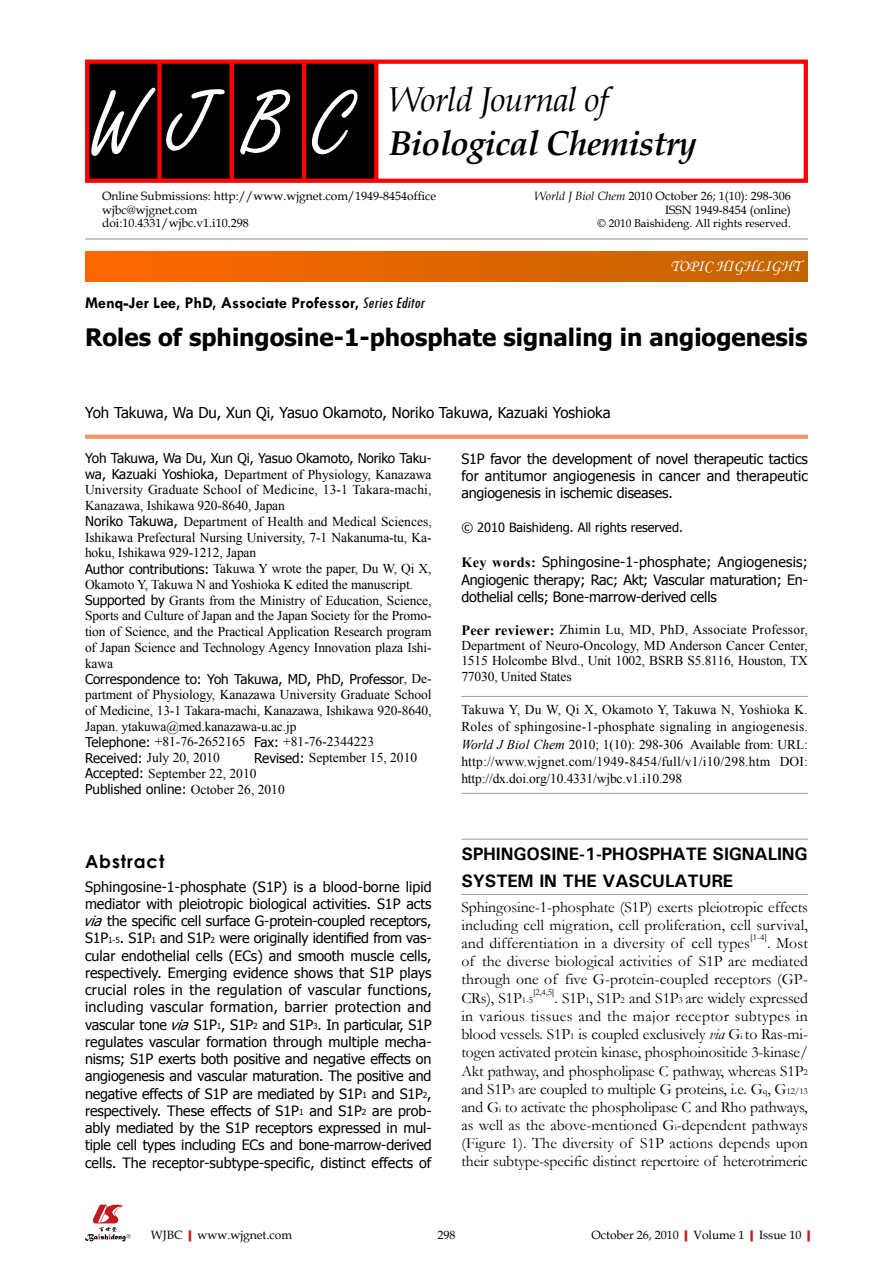
<style>
.page{position:relative;width:893px;height:1263px;background:#fff}
.page>*{position:absolute;margin:0;border:0;box-sizing:border-box;transform-origin:0 0}
.t1{font:94.5px "Freestyle Script";color:#fff}
.t2{font:italic 700 34.5px "Book Antiqua";letter-spacing:-.02em;color:#000}
.t3{font:italic 34.5px "Book Antiqua";letter-spacing:-.02em;color:#000}
.t4{font:700 24px "Tahoma";color:#000}
.t5{font:700 18px/27px "Univers";letter-spacing:-.01em;color:#000}
.t6{font:700 18px "Century Gothic";letter-spacing:.05em;color:#000}
.t7{font:700 16.5px "Tw Cen";color:#000}
.t8{font:16.5px "Monotype Corsiva";color:#fff}
.t9{font:15.75px/18.1px "Garamond";letter-spacing:.005em;color:#000;text-align:justify}
.t10{font:15px "Tahoma";color:#000}
.t11{font:14.25px/17.2px "Tahoma";letter-spacing:-.01em;color:#000;text-align:justify}
.t12{font:13.5px/15.8px "Times New Roman";letter-spacing:-.01em;color:#000}
.t13{font:13.5px "Tahoma";letter-spacing:-.005em;color:#000}
.t14{font:12.75px "Tahoma";color:#000}
.t15{font:12px/13.5px "Book Antiqua";color:#000;text-align:right}
.t16{font:11.25px "Book Antiqua";color:#000}
.t17{font:9.15px "Garamond";color:#000}
.s1{font-weight:400;font-style:italic;font-stretch:condensed}
.s2{font-style:italic}
.s3{font-family:"Tahoma"}
.s4{font-family:"Times New Roman"}
.s5{font-family:"Times New Roman";font-weight:700}
.s6{font-weight:700;font-size:14.25px}
.s7{font-size:8.25px}
.s8{font-size:9.15px}
.s9{font-weight:700;color:#c01920}
</style>
<div class="page">
<svg style="left:85px;top:435px;width:723px;height:4px;background:#f19669"></svg>
<div style="left:85px;top:252px;width:723px;height:29px;background:linear-gradient(to right,#f60,#c16500)"></div>
<hr style="left:85px;top:239px;width:723px;height:1px;background:#898989">
<div style="left:87px;top:61px;width:289px;height:121px;background:#000"></div>
<div style="left:157px;top:61px;width:5px;height:121px;background:#f00"></div>
<svg style="left:230px;top:65px;width:4px;height:113px"></svg>
<hr style="left:302px;top:61px;width:4px;height:121px;background:#f00">
<svg style="left:374px;top:65px;width:4px;height:113px"></svg>
<div style="left:85px;top:60px;width:723px;height:123px;border:4px solid #f00"></div>
<hr style="left:461px;top:839px;width:347px;height:1px;background:#9f9fa0">
<hr style="left:461px;top:894px;width:347px;height:1px;background:#9f9fa0">
<hr style="left:461px;top:696px;width:347px;height:1px;background:#9f9fa0">
<hr style="left:461px;top:793px;width:347px;height:1px;background:#9f9fa0">
<svg style="left:85px;top:1204px;width:46px;height:37px"></svg>
<h1 class="t1" style="left:89px;top:72px;width:264px">WJBC</h1>
<h2 class="t3" style="left:389px;top:75px;width:220px">World Journal of</h2>
<h2 class="t2" style="left:389px;top:120px;width:310px">Biological Chemistry</h2>
<p class="t15" style="left:102px;top:189px;width:336px;text-align:left">Online Submissions: http://www.wjgnet.com/1949-8454office wjbc@wjgnet.com<br>doi:10.4331/wjbc.v1.i10.298</p>
<p class="t7" style="left:85px;top:293px;width:344px">Menq-Jer Lee, PhD, Associate Professor, <span class="s1">SeriesEditor</span></p>
<p class="t15" style="left:535px;top:189px;width:258px"><span class="s2">World J Biol Chem</span> 2010 October 26; 1(10): 298-306<br>ISSN 1949-8454 (online)</p>
<p class="t16" style="left:598px;top:215px;width:195px">© 2010 Baishideng. All rights reserved.</p>
<p class="t8" style="left:670px;top:256px;width:132px">TOPIC HIGHLIGHT</p>
<h3 class="t4" style="left:85px;top:320px;width:724px">Roles of sphingosine-1-phosphate signaling in angiogenesis</h3>
<p class="t10" style="left:85px;top:402px;width:527px">Yoh Takuwa, Wa Du, Xun Qi, Yasuo Okamoto, Noriko Takuwa, Kazuaki Yoshioka</p>
<p class="t13" style="left:85px;top:449px;width:348px">Yoh Takuwa, Wa Du, Xun Qi, Yasuo Okamoto, Noriko Taku-</p>
<p class="t12" style="left:85px;top:466px;width:348px"><span class="s3">wa, Kazuaki Yoshioka,</span> Department of Physiology, Kanazawa University Graduate School of Medicine, 13-1 Takara-machi, Kanazawa, Ishikawa 920-8640, Japan<br><span class="s3">Noriko Takuwa,</span> Department of Health and Medical Sciences, Ishikawa Prefectural Nursing University, 7-1 Nakanuma-tu, Ka&shy;hoku, Ishikawa 929-1212, Japan<br><span class="s3">Author contributions:</span> Takuwa Y wrote the paper, Du W, Qi X, Okamoto Y, Takuwa N and Yoshioka K edited the manuscript.<br><span class="s3">Supported by</span> Grants from the Ministry of Education, Science, Sports and Culture of Japan and the Japan Society for the Promo&shy;tion of Science, and the Practical Application Research program of Japan Science and Technology Agency Innovation plaza Ishi&shy;kawa</p>
<p class="t13" style="left:85px;top:670px;width:348px">Correspondence to: Yoh Takuwa, MD, PhD, Professor<span class="s4">, De-</span></p>
<p class="t12" style="left:85px;top:686px;width:348px">partment of Physiology, Kanazawa University Graduate School of Medicine, 13-1 Takara-machi, Kanazawa, Ishikawa 920-8640, Japan. ytakuwa@med.kanazawa-u.ac.jp<br><span class="s3">Telephone:</span> +81-76-2652165 <span class="s3">Fax:</span> +81-76-2344223<br><span class="s3">Received:</span> July 20, 2010</p>
<p class="t11" style="left:461px;top:449px;width:348px">S1P favor the development of novel therapeutic tactics for antitumor angiogenesis in cancer and therapeutic angiogenesis in ischemic diseases.</p>
<p class="t14" style="left:461px;top:518px;width:223px">© 2010 Baishideng. All rights reserved.</p>
<p class="t11" style="left:461px;top:553px;width:348px"><span class="s5">Key words:</span> Sphingosine-1-phosphate; Angiogenesis; Angiogenic therapy; Rac; Akt; Vascular maturation; En&shy;dothelial cells; Bone-marrow-derived cells</p>
<p class="t12" style="left:461px;top:622px;width:348px;text-align:justify"><span class="s6">Peer reviewer:</span> Zhimin Lu, MD, PhD, Associate Professor, Department of Neuro-Oncology, MD Anderson Cancer Center, 1515 Holcombe Blvd., Unit 1002, BSRB S5.8116, Houston, TX 77030, United States</p>
<p class="t12" style="left:461px;top:701px;width:348px;line-height:17.2px;text-align:justify">Takuwa Y, Du W, Qi X, Okamoto Y, Takuwa N, Yoshioka K.<br>Roles of sphingosine-1-phosphate signaling in angiogenesis.<br><span class="s2">World J Biol Chem</span> 2010; 1(10): 298-306 Available from: URL: http://www.wjgnet.com/1949-8454/full/v1/i10/298.htm DOI: http://dx.doi.org/10.4331/wjbc.v1.i10.298</p>
<p class="t12" style="left:85px;top:749px;width:334px;text-indent:169px"><span class="s3">Revised:</span> September 15, 2010<br><span class="s3">Accepted:</span> September 22, 2010</p>
<p class="t13" style="left:85px;top:780px;width:201px">Published online: <span class="s4">October 26, 2010</span></p>
<h3 class="t6" style="left:85px;top:847px;width:81px">Abstract</h3>
<p class="t11" style="left:83px;top:877px;width:350px">Sphingosine-1-phosphate (S1P) is a blood-borne lipid mediator with pleiotropic biological activities. S1P acts <span class="s2">via</span> the specific cell surface G-protein-coupled receptors, S1P<span class="s7">1-5</span>. S1P<span class="s7">1</span> and S1P<span class="s7">2</span> were originally identified from vas&shy;cular endothelial cells (ECs) and smooth muscle cells, respectively. Emerging evidence shows that S1P plays crucial roles in the regulation of vascular functions, including vascular formation, barrier protection and vascular tone <span class="s2">via</span> S1P<span class="s7">1</span>, S1P<span class="s7">2</span> and S1P<span class="s7">3</span>. In particular, S1P regulates vascular formation through multiple mecha&shy;nisms; S1P exerts both positive and negative effects on angiogenesis and vascular maturation. The positive and negative effects of S1P are mediated by S1P<span class="s7">1</span> and S1P<span class="s7">2</span>, respectively. These effects of S1P<span class="s7">1</span> and S1P<span class="s7">2</span> are prob&shy;ably mediated by the S1P receptors expressed in mul&shy;tiple cell types including ECs and bone-marrow-derived cells. The receptor-subtype-specific, distinct effects of</p>
<h3 class="t5" style="left:461px;top:840px;width:348px">SPHINGOSINE-1-PHOSPHATE SIGNALING<br>SYSTEM IN THE VASCULATURE</h3>
<p class="t9" style="left:461px;top:897px;width:348px">Sphingosine-1-phosphate (S1P) exerts pleiotropic effects including cell migration, cell proliferation, cell survival, and differentiation in a diversity of cell types</p>
<p class="t17" style="left:750px;top:931px;width:18px">[1-4]</p>
<p class="t9" style="left:461px;top:933px;width:348px;text-indent:306px">. Most of the diverse biological activities of S1P are mediated through one of five G-protein-coupled receptors (GP-CRs), S1P<span class="s8">1-5</span></p>
<p class="t17" style="left:533px;top:986px;width:23px">[2,4,5]</p>
<p class="t9" style="left:461px;top:988px;width:348px;text-indent:93px">. S1P<span class="s8">1</span>, S1P<span class="s8">2</span> and S1P<span class="s8">3</span> are widely expressed in various tissues and the major receptor subtypes in blood vessels. S1P<span class="s8">1</span> is coupled exclusively <span class="s2">via</span> G<span class="s8">i</span> to Ras-mi&shy;togen activated protein kinase, phosphoinositide 3-kinase/ Akt pathway, and phospholipase C pathway, whereas S1P<span class="s8">2 </span>and S1P<span class="s8">3</span> are coupled to multiple G proteins, i.e. G<span class="s8">q</span>, G<span class="s8">12/13 </span>and G<span class="s8">i</span> to activate the phospholipase C and Rho pathways, as well as the above-mentioned G<span class="s8">i</span>-dependent pathways (Figure 1). The diversity of S1P actions depends upon their subtype-specific distinct repertoire of heterotrimeric</p>
<p class="t15" style="left:151px;top:1227px;width:143px">WJBC<span class="s9">|</span>www.wjgnet.com</p>
<p class="t15" style="left:437px;top:1227px;width:19px">298</p>
<p class="t15" style="left:591px;top:1227px;width:226px">October 26, 2010<span class="s9">|</span>Volume 1<span class="s9">|</span>Issue 10<span class="s9">|</span></p>
</div>
